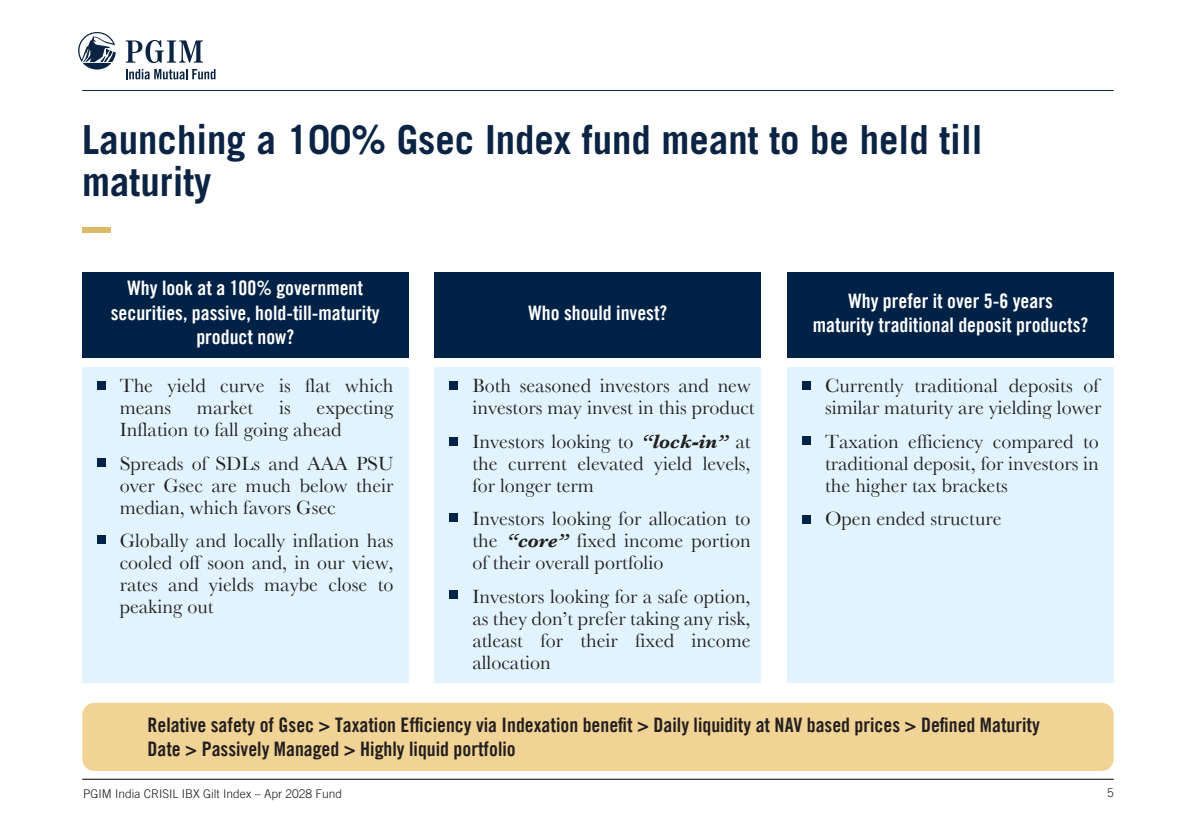
<style>
.page{position:relative;width:1191px;height:840px;background:#fff}
.page>*{position:absolute;margin:0;border:0;box-sizing:border-box;transform-origin:0 0}
.t1{font:700 40px/42px "Trade Gothic LT";color:#0b2444}
.t2{font:20px/22px "Baskerville";color:#231f20;text-align:justify}
.t3{font:20px/24px "Trade Gothic LT Com Bd Cn 20";color:#231f20}
.t4{font:20px/24px "Trade Gothic LT Com Bd Cn 20";color:#fff;text-align:center}
.t5{font:300 12px "Trade Gothic LT";color:#19181d}
.s1{font-weight:700;font-style:italic}
</style>
<div class="page">
<hr style="left:82px;top:778px;width:1031px;height:1px;background:#000">
<hr style="left:82px;top:90px;width:1031px;height:1px;background:#0d2344">
<svg style="left:78px;top:32px;width:38px;height:37px"></svg>
<svg style="left:126px;top:40px;width:77px;height:23px"></svg>
<svg style="left:126px;top:69px;width:89px;height:10px"></svg>
<div style="left:82px;top:227px;width:29px;height:5px;background:#ddb968"></div>
<div style="left:82px;top:702px;width:1031px;height:68px;background:#f1d495;border-radius:12px"></div>
<div style="left:82px;top:272px;width:326px;height:85px;background:#002247"></div>
<div style="left:435px;top:272px;width:326px;height:85px;background:#002247"></div>
<div style="left:787px;top:272px;width:326px;height:85px;background:#002247"></div>
<div style="left:82px;top:367px;width:326px;height:315px;background:#e1f4fd"></div>
<div style="left:435px;top:367px;width:326px;height:315px;background:#e1f4fd"></div>
<div style="left:787px;top:367px;width:326px;height:315px;background:#e1f4fd"></div>
<div style="left:97px;top:381px;width:9px;height:8px;background:#002247"></div>
<div style="left:450px;top:381px;width:8px;height:8px;background:#002247"></div>
<div style="left:802px;top:381px;width:9px;height:8px;background:#002247"></div>
<div style="left:802px;top:514px;width:9px;height:9px;background:#002247"></div>
<div style="left:802px;top:435px;width:9px;height:9px;background:#002247"></div>
<div style="left:450px;top:513px;width:8px;height:8px;background:#002247"></div>
<div style="left:450px;top:437px;width:8px;height:9px;background:#002247"></div>
<div style="left:450px;top:590px;width:8px;height:8px;background:#002247"></div>
<div style="left:97px;top:535px;width:9px;height:8px;background:#002247"></div>
<div style="left:97px;top:458px;width:9px;height:8px;background:#002247"></div>
<h1 class="t1" style="left:82px;top:118px;width:901px">Launching a 100% Gsec Index fund meant to be held till maturity</h1>
<p class="t4" style="left:111px;top:276px;width:270px">Why look at a 100% government securities, passive, hold-till-maturity product now?</p>
<p class="t2" style="left:120px;top:374px;width:275px">The yield curve is flat which means</p>
<p class="t2" style="left:120px;top:396px;width:275px;text-indent:197px">expecting<br>Inflation to fall going ahead</p>
<p class="t2" style="left:120px;top:452px;width:275px">Spreads of SDLs and AAA PSU over Gsec are much below their median, which favors Gsec</p>
<p class="t2" style="left:120px;top:529px;width:275px">Globally and locally inflation has cooled off soon and, in our view, rates and yields maybe close to peaking out</p>
<p class="t2" style="left:197px;top:396px;width:58px">market</p>
<p class="t2" style="left:279px;top:396px;width:13px">is</p>
<p class="t4" style="left:528px;top:300px;width:140px">Who should invest?</p>
<p class="t2" style="left:472px;top:374px;width:284px">Both seasoned investors and new investors may invest in this product</p>
<p class="t2" style="left:472px;top:430px;width:280px">Investors looking to <span class="s1">“lock-in”</span> at the current elevated yield levels, for longer term</p>
<p class="t2" style="left:472px;top:507px;width:280px">Investors looking for allocation to the <span class="s1">“core”</span> fixed income portion of their overall portfolio</p>
<p class="t2" style="left:472px;top:584px;width:280px">Investors looking for a safe option, as they don’t prefer taking any risk, atleast for their fixed income allocation</p>
<p class="t4" style="left:813px;top:288px;width:277px">Why prefer it over 5-6 years<br>maturity traditional deposit products?</p>
<p class="t2" style="left:825px;top:374px;width:278px">Currently traditional deposits of similar maturity are yielding lower</p>
<p class="t2" style="left:825px;top:430px;width:275px">Taxation efficiency compared to traditional deposit, for investors in the higher tax brackets</p>
<p class="t2" style="left:825px;top:507px;width:178px">Open ended structure</p>
<p class="t3" style="left:147px;top:712px;width:894px">Relative safety of Gsec &gt; Taxation Efficiency via Indexation benefit &gt; Daily liquidity at NAV based prices &gt; Defined Maturity<br>Date &gt; Passively Managed &gt; Highly liquid portfolio</p>
<p class="t5" style="left:83px;top:786px;width:260px">PGIM India CRISIL IBX Gilt Index – Apr 2028 Fund</p>
<p class="t5" style="left:1107px;top:784px;width:8px">5</p>
</div>
